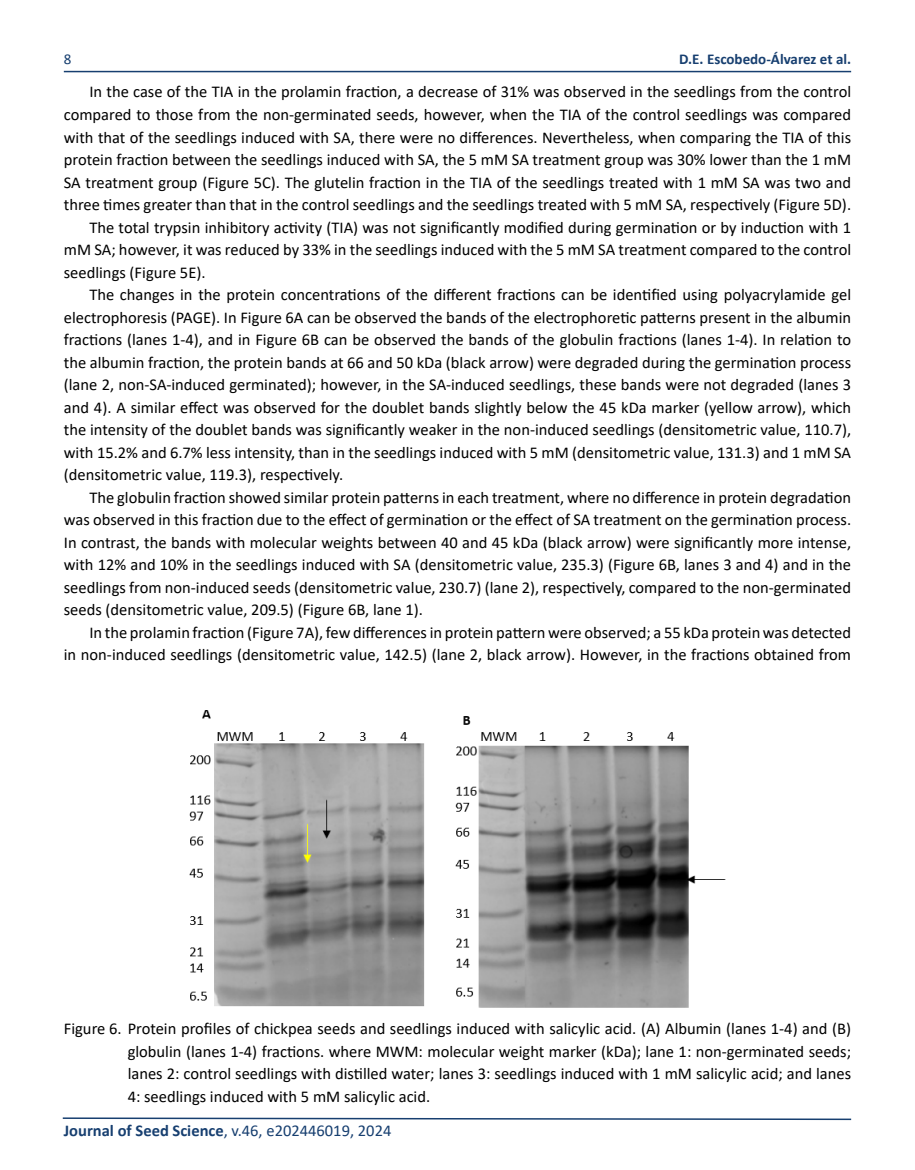
<style>
.page{position:relative;width:915px;height:1170px;background:#fff}
.page>*{position:absolute;margin:0;border:0;box-sizing:border-box;transform-origin:0 0}
.t1{font:16.5px/22.5px "Calibri";color:#000;text-align:justify}
.t2{font:16.5px "Calibri";color:#173f70}
.t3{font:700 15px "Calibri";color:#173f70}
.t4{font:15px "Calibri";color:#173f70}
.s1{font-weight:700}
</style>
<div class="page">
<svg style="left:62px;top:1117px;width:790px;height:3px"></svg>
<hr style="left:64px;top:71px;width:786px;height:1px;background:#173f70">
<img style="left:189px;top:710px;width:537px;height:298px">
<p class="t4" style="left:64px;top:48px;width:9px">8</p>
<p class="t3" style="left:679px;top:48px;width:173px">D.E. Escobedo-Álvarez et al.</p>
<p class="t1" style="left:89px;top:80px;width:763px">In the case of the TIA in the prolamin fraction, a decrease of 31% was observed in the seedlings from the control</p>
<p class="t1" style="left:64px;top:103px;width:788px">compared to those from the non-germinated seeds, however, when the TIA of the control seedlings was compared</p>
<p class="t1" style="left:64px;top:125px;width:788px">with that of the seedlings induced with SA, there were no differences. Nevertheless, when comparing the TIA of this</p>
<p class="t1" style="left:64px;top:148px;width:788px">protein fraction between the seedlings induced with SA, the 5 mM SA treatment group was 30% lower than the 1 mM</p>
<p class="t1" style="left:64px;top:170px;width:788px">SA treatment group (Figure 5C). The glutelin fraction in the TIA of the seedlings treated with 1 mM SA was two and</p>
<p class="t1" style="left:64px;top:193px;width:788px">three times greater than that in the control seedlings and the seedlings treated with 5 mM SA, respectively (Figure 5D).</p>
<p class="t1" style="left:89px;top:215px;width:763px">The total trypsin inhibitory activity (TIA) was not significantly modified during germination or by induction with 1</p>
<p class="t1" style="left:64px;top:238px;width:788px">mM SA; however, it was reduced by 33% in the seedlings induced with the 5 mM SA treatment compared to the control</p>
<p class="t1" style="left:64px;top:260px;width:143px">seedlings (Figure 5E).</p>
<p class="t1" style="left:89px;top:283px;width:763px">The changes in the protein concentrations of the different fractions can be identified using polyacrylamide gel</p>
<p class="t1" style="left:64px;top:305px;width:788px">electrophoresis (PAGE). In Figure 6A can be observed the bands of the electrophoretic patterns present in the albumin</p>
<p class="t1" style="left:64px;top:328px;width:788px">fractions (lanes 1-4), and in Figure 6B can be observed the bands of the globulin fractions (lanes 1-4). In relation to</p>
<p class="t1" style="left:64px;top:350px;width:788px">the albumin fraction, the protein bands at 66 and 50 kDa (black arrow) were degraded during the germination process</p>
<p class="t1" style="left:64px;top:373px;width:788px">(lane 2, non-SA-induced germinated); however, in the SA-induced seedlings, these bands were not degraded (lanes 3</p>
<p class="t1" style="left:64px;top:395px;width:788px">and 4). A similar effect was observed for the doublet bands slightly below the 45 kDa marker (yellow arrow), which</p>
<p class="t1" style="left:64px;top:418px;width:788px">the intensity of the doublet bands was significantly weaker in the non-induced seedlings (densitometric value, 110.7),</p>
<p class="t1" style="left:64px;top:440px;width:788px">with 15.2% and 6.7% less intensity, than in the seedlings induced with 5 mM (densitometric value, 131.3) and 1 mM SA</p>
<p class="t1" style="left:64px;top:463px;width:281px">(densitometric value, 119.3), respectively.</p>
<p class="t1" style="left:89px;top:485px;width:763px">The globulin fraction showed similar protein patterns in each treatment, where no difference in protein degradation</p>
<p class="t1" style="left:64px;top:508px;width:788px">was observed in this fraction due to the effect of germination or the effect of SA treatment on the germination process.</p>
<p class="t1" style="left:64px;top:530px;width:788px">In contrast, the bands with molecular weights between 40 and 45 kDa (black arrow) were significantly more intense,</p>
<p class="t1" style="left:64px;top:553px;width:788px">with 12% and 10% in the seedlings induced with SA (densitometric value, 235.3) (Figure 6B, lanes 3 and 4) and in the</p>
<p class="t1" style="left:64px;top:575px;width:788px">seedlings from non-induced seeds (densitometric value, 230.7) (lane 2), respectively, compared to the non-germinated</p>
<p class="t1" style="left:64px;top:598px;width:360px">seeds (densitometric value, 209.5) (Figure 6B, lane 1).</p>
<p class="t1" style="left:89px;top:620px;width:763px">In the prolamin fraction (Figure 7A), few differences in protein pattern were observed; a 55 kDa protein was detected</p>
<p class="t1" style="left:64px;top:643px;width:788px">in non-induced seedlings (densitometric value, 142.5) (lane 2, black arrow). However, in the fractions obtained from</p>
<p class="t1" style="left:128px;top:1017px;width:724px;text-indent:-64px">Figure 6. Protein profiles of chickpea seeds and seedlings induced with salicylic acid. (A) Albumin (lanes 1-4) and (B) globulin (lanes 1-4) fractions. where MWM: molecular weight marker (kDa); lane 1: non-germinated seeds; lanes 2: control seedlings with distilled water; lanes 3: seedlings induced with 1 mM salicylic acid; and lanes 4: seedlings induced with 5 mM salicylic acid.</p>
<p class="t2" style="left:64px;top:1118px;width:329px"><span class="s1">Journal of Seed Science</span>, v.46, e202446019, 2024</p>
</div>
